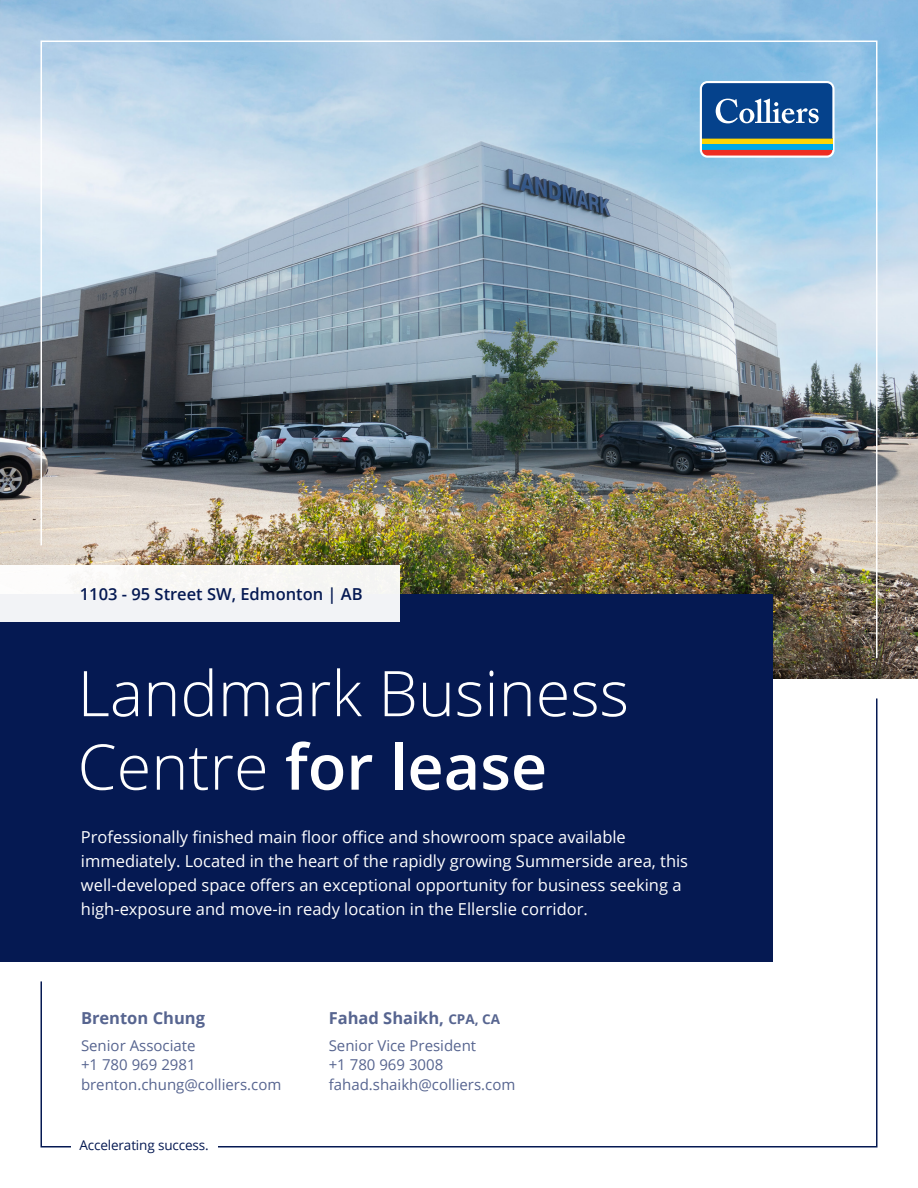
<style>
.page{position:relative;width:918px;height:1188px;background:#fff}
.page>*{position:absolute;margin:0;border:0;box-sizing:border-box;transform-origin:0 0}
.t1{font:300 63px/73.5px "Open Sans";color:#fff}
.Body_Text_-_White_CMYK{font:16.5px/24px "Open Sans";color:#fff}
.Body_Text_-_Dark_Grey_CMYK{font:700 16.5px "Open Sans";color:#576590}
.t2{font:600 16.5px "Open Sans";color:#051952}
.Body_Text_-_Dark_Grey_CMYK-2{font:15px "Open Sans";color:#576590}
.t3{font:13.5px "Open Sans";letter-spacing:-.01em;color:#051952}
.s1{font-weight:600}
.s2{font-size:13.5px}
</style>
<div class="page">
<img style="left:0;top:0;width:918px;height:678px">
<svg style="left:40px;top:697px;width:838px;height:451px"></svg>
<img style="left:40px;top:40px;width:838px;height:619px">
<div style="left:71px;top:1140px;width:146px;height:10px;background:#fff"></div>
<div style="left:0;top:594px;width:772px;height:367px;background:#051952"></div>
<div style="left:0;top:566px;width:400px;height:56px;background:#f2f3f6"></div>
<svg style="left:700px;top:81px;width:135px;height:77px"></svg>
<div style="left:702px;top:144px;width:130px;height:6px;background:#00a8e4"></div>
<div style="left:702px;top:139px;width:130px;height:5px;background:#fed503"></div>
<svg style="left:702px;top:150px;width:130px;height:6px"></svg>
<svg style="left:702px;top:83px;width:130px;height:56px;background:#225797"></svg>
<p class="t2" style="left:80px;top:583px;width:284px">1103 - 95 Street SW, Edmonton | AB</p>
<p class="t1" style="left:78px;top:655px;width:553px">Landmark Business<br>Centre <span class="s1">for lease</span></p>
<p class="Body_Text_-_White_CMYK" style="left:81px;top:824px;width:609px">Professionally finished main floor office and showroom space available immediately. Located in the heart of the rapidly growing Summerside area, this well-developed space offers an exceptional opportunity for business seeking a high-exposure and move-in ready location in the Ellerslie corridor.</p>
<p class="Body_Text_-_Dark_Grey_CMYK" style="left:81px;top:1007px;width:126px">Brenton Chung</p>
<p class="Body_Text_-_Dark_Grey_CMYK-2" style="left:81px;top:1035px;width:116px">Senior Associate</p>
<p class="Body_Text_-_Dark_Grey_CMYK-2" style="left:81px;top:1054px;width:116px">+1 780 969 2981</p>
<p class="Body_Text_-_Dark_Grey_CMYK-2" style="left:81px;top:1074px;width:202px">brenton.chung@colliers.com</p>
<p class="t3" style="left:79px;top:1136px;width:131px">Accelerating success.</p>
<p class="Body_Text_-_Dark_Grey_CMYK" style="left:329px;top:1007px;width:173px">Fahad Shaikh, <span class="s2">CPA, CA</span></p>
<p class="Body_Text_-_Dark_Grey_CMYK-2" style="left:329px;top:1035px;width:149px">Senior Vice President</p>
<p class="Body_Text_-_Dark_Grey_CMYK-2" style="left:329px;top:1054px;width:116px">+1 780 969 3008</p>
<p class="Body_Text_-_Dark_Grey_CMYK-2" style="left:329px;top:1074px;width:188px">fahad.shaikh@colliers.com</p>
</div>
